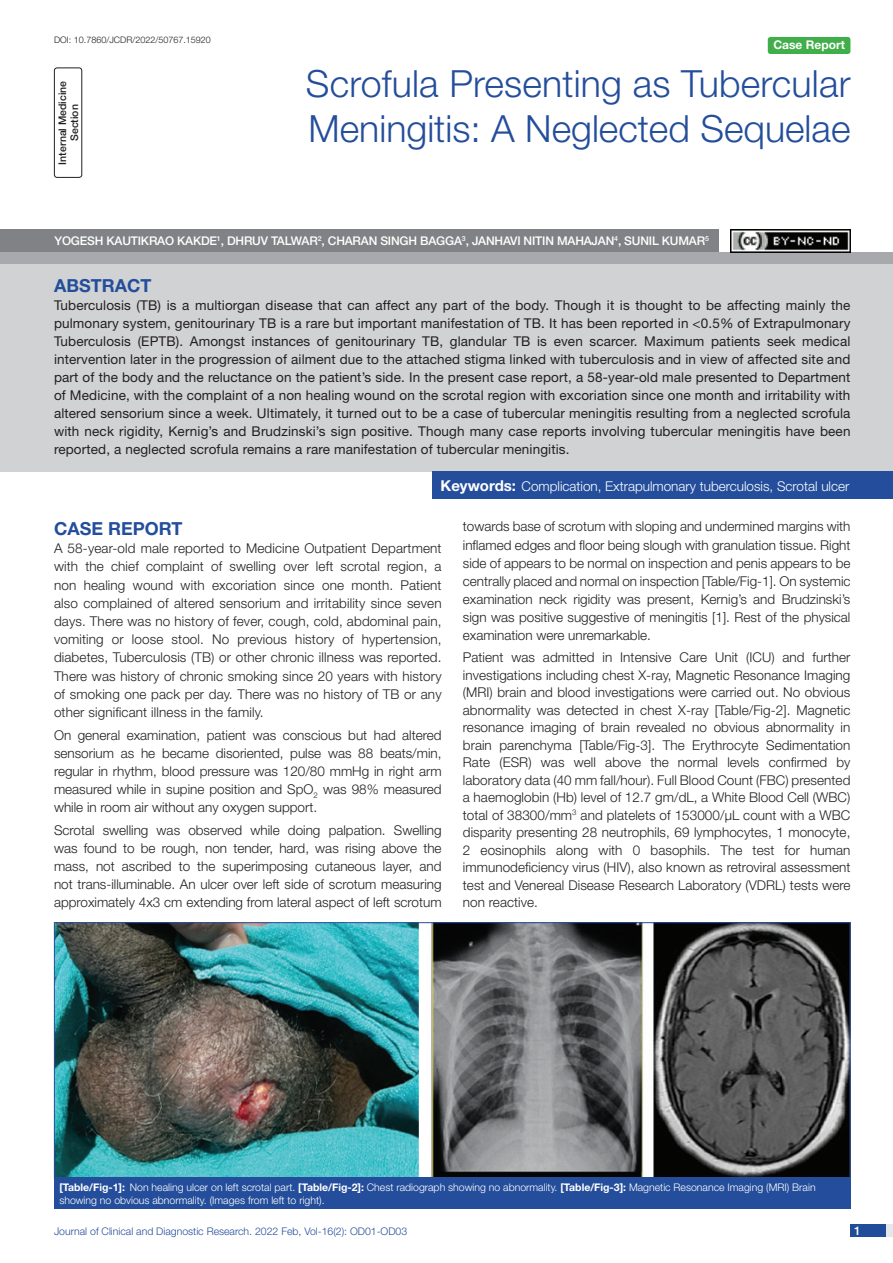
<style>
.page{position:relative;width:893px;height:1263px;background:#fff}
.page>*{position:absolute;margin:0;border:0;box-sizing:border-box;transform-origin:0 0}
.t1{font:300 37.5px/45px "Helvetica Neue";color:#244e9b}
.Heading{font:700 18px "Helvetica Neue";color:#244e9b}
.Abstract_head{font:700 18px "Helvetica Neue";color:#244e9b}
.Body_text{font:300 13.5px/18.1px "Helvetica Neue";color:#231f20;text-align:justify}
.Abstract_Text{font:13.5px/18px "Helvetica Neue";letter-spacing:.01em;color:#231f20;text-align:justify}
.Key_words{font:300 13.5px "Helvetica Neue";color:#fff}
.Author{font:500 12px "Helvetica Neue";letter-spacing:-.015em;color:#fff}
.t2{font:700 12px "Helvetica Neue";color:#fff}
.TABLE_FIG{font:300 10.5px/12.6px "Helvetica Neue";color:#fff}
.t3{font:300 10.5px "Helvetica Neue";color:#244e9b}
.section{font:500 10.5px/12px "Helvetica Neue";color:#231f20;text-align:center}
.DOI{font:300 9px "Helvetica Neue";color:#231f20}
.s1{font-weight:700;font-size:15px}
.s2{font-weight:700}
</style>
<div class="page">
<div style="left:850px;top:1224px;width:43px;height:13px;background:#e6e7e9"></div>
<div style="left:850px;top:1224px;width:35px;height:13px;background:#214c99"></div>
<div style="left:768px;top:37px;width:82px;height:17px;background:#40ae49;border-radius:3px"></div>
<div style="left:54px;top:68px;width:28px;height:110px;border:1px solid #231f20;border-radius:3px"></div>
<div style="left:0;top:252px;width:893px;height:12px;background:#a8a9ad"></div>
<div style="left:0;top:229px;width:718px;height:23px;background:#808285"></div>
<div style="left:0;top:264px;width:893px;height:207px;background:#d1d2d4"></div>
<div style="left:432px;top:471px;width:461px;height:28px;background:#244e9b"></div>
<img style="left:56px;top:924px;width:792px;height:252px">
<div style="left:54px;top:1177px;width:796px;height:32px;background:#244e9b"></div>
<img style="left:730px;top:230px;width:120px;height:22px">
<p class="DOI" style="left:54px;top:35px;width:158px">DOI: 10.7860/JCDR/2022/50767.15920</p>
<p class="t2" style="left:773px;top:37px;width:73px">Case Report</p>
<p class="section" style="left:56px;top:165px;width:85px;rotate:-90deg">Internal Medicine<br>Section</p>
<p class="t1" style="left:306px;top:60px;width:546px">Scrofula Presenting as Tubercular<br>Meningitis: A Neglected Sequelae</p>
<p class="Author" style="left:54px;top:234px;width:656px">YOGESH KAUTIKRAO KAKDE<sup>1</sup>, DHRUV TALWAR<sup>2</sup>, CHARAN SINGH BAGGA<sup>3</sup>, JANHAVI NITIN MAHAJAN<sup>4</sup>, SUNIL KUMAR<sup>5</sup></p>
<p class="Abstract_head" style="left:54px;top:275px;width:99px">ABSTRACT</p>
<p class="Abstract_Text" style="left:54px;top:296px;width:798px">Tuberculosis (TB) is a multiorgan disease that can affect any part of the body. Though it is thought to be affecting mainly the pulmonary system, genitourinary TB is a rare but important manifestation of TB. It has been reported in &lt;0.5% of Extrapulmonary Tuberculosis (EPTB). Amongst instances of genitourinary TB, glandular TB is even scarcer. Maximum patients seek medical intervention later in the progression of ailment due to the attached stigma linked with tuberculosis and in view of affected site and part of the body and the reluctance on the patient’s side. In the present case report, a 58-year-old male presented to Department of Medicine, with the complaint of a non healing wound on the scrotal region with excoriation since one month and irritability with altered sensorium since a week. Ultimately, it turned out to be a case of tubercular meningitis resulting from a neglected scrofula with neck rigidity, Kernig’s and Brudzinski’s sign positive. Though many case reports involving tubercular meningitis have been reported, a neglected scrofula remains a rare manifestation of tubercular meningitis.</p>
<p class="Key_words" style="left:440px;top:478px;width:410px"><span class="s1">Keywords:</span> Complication, Extrapulmonary tuberculosis, Scrotal ulcer</p>
<p class="Heading" style="left:54px;top:517px;width:130px">CASE REPORT</p>
<p class="Body_text" style="left:54px;top:539px;width:389px">A 58-year-old male reported to Medicine Outpatient Department with the chief complaint of swelling over left scrotal region, a non healing wound with excoriation since one month. Patient also complained of altered sensorium and irritability since seven days. There was no history of fever, cough, cold, abdominal pain, vomiting or loose stool. No previous history of hypertension, diabetes, Tuberculosis (TB) or other chronic illness was reported.<br>There was history of chronic smoking since 20 years with history of smoking one pack per day. There was no history of TB or any other significant illness in the family.</p>
<p class="Body_text" style="left:54px;top:725px;width:389px">On general examination, patient was conscious but had altered sensorium as he became disoriented, pulse was 88 beats/min, regular in rhythm, blood pressure was 120/80 mmHg in right arm measured while in supine position and SpO<sub>2</sub> was 98% measured while in room air without any oxygen support.</p>
<p class="Body_text" style="left:54px;top:820px;width:389px">Scrotal swelling was observed while doing palpation. Swelling was found to be rough, non tender, hard, was rising above the mass, not ascribed to the superimposing cutaneous layer, and not trans-illuminable. An ulcer over left side of scrotum measuring approximately 4x3 cm extending from lateral aspect of left scrotum</p>
<p class="Body_text" style="left:463px;top:517px;width:389px">towards base of scrotum with sloping and undermined margins with inflamed edges and floor being slough with granulation tissue. Right side of appears to be normal on inspection and penis appears to be centrally placed and normal on inspection [Table/Fig-1]. On systemic examination neck rigidity was present, Kernig’s and Brudzinski’s sign was positive suggestive of meningitis [1]. Rest of the physical examination were unremarkable.</p>
<p class="Body_text" style="left:463px;top:648px;width:389px;line-height:17.5px">Patient was admitted in Intensive Care Unit (ICU) and further investigations including chest X-ray, Magnetic Resonance Imaging (MRI) brain and blood investigations were carried out. No obvious abnormality was detected in chest X-ray [Table/Fig-2]. Magnetic resonance imaging of brain revealed no obvious abnormality in brain parenchyma [Table/Fig-3]. The Erythrocyte Sedimentation Rate (ESR) was well above the normal levels confirmed by laboratory data (40 mm fall/hour). Full Blood Count (FBC) presented a haemoglobin (Hb) level of 12.7 gm/dL, a White Blood Cell (WBC) total of 38300/mm<sup>3</sup> and platelets of 153000/µL count with a WBC disparity presenting 28 neutrophils, 69 lymphocytes, 1 monocyte, 2 eosinophils along with 0 basophils. The test for human immunodeficiency virus (HIV), also known as retroviral assessment test and Venereal Disease Research Laboratory (VDRL) tests were non reactive.</p>
<p class="TABLE_FIG" style="left:59px;top:1181px;width:758px"><span class="s2">[Table/Fig-1]:</span> Non healing ulcer on left scrotal part. <span class="s2">[Table/Fig-2]:</span> Chest radiograph showing no abnormality. <span class="s2">[Table/Fig-3]:</span> Magnetic Resonance Imaging (MRI) Brain showing no obvious abnormality. (Images from left to right).</p>
<p class="t3" style="left:54px;top:1225px;width:355px">Journal of Clinical and Diagnostic Research. 2022 Feb, Vol-16(2): OD01-OD03</p>
<p class="Author" style="left:854px;top:1223px;width:8px">1</p>
</div>
